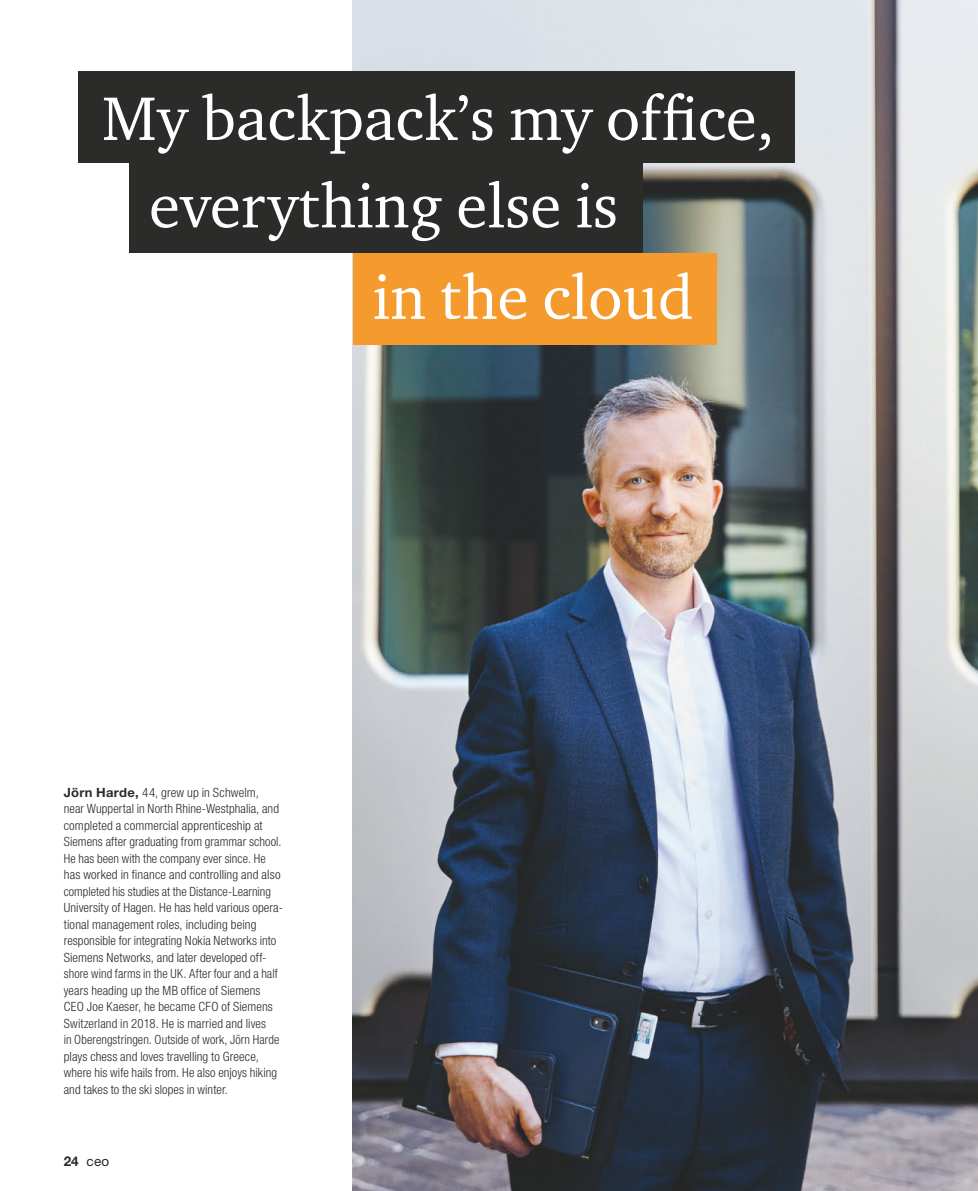
<style>
.page{position:relative;width:978px;height:1191px;background:#fff}
.page>*{position:absolute;margin:0;border:0;box-sizing:border-box;transform-origin:0 0}
.t1{font:63px/87.4px "ITC Charter Com";color:#fff}
.t2{font:13.5px "Helvetica Neue LT Std";color:#2b2b29}
.t3{font:300 condensed 12.75px/16.5px "Helvetica Neue LT Std";letter-spacing:.01em;color:#2b2b29}
.s1{font-weight:700;font-stretch:normal}
.s2{font-weight:700}
</style>
<div class="page">
<img style="left:353px;top:0;width:625px;height:1191px">
<div style="left:79px;top:71px;width:716px;height:92px;background:#2b2b29"></div>
<div style="left:129px;top:162px;width:513px;height:91px;background:#2b2b29"></div>
<div style="left:353px;top:253px;width:363px;height:91px;background:#f59a2d"></div>
<h1 class="t1" style="left:149px;top:74px;width:627px;text-indent:-47px">My backpack’s my office, everything else is</h1>
<h1 class="t1" style="left:372px;top:253px;width:323px">in the cloud</h1>
<p class="t3" style="left:64px;top:783px;width:221px"><span class="s1">Jörn Harde,</span> 44, grew up in Schwelm,<br>near Wuppertal in North Rhine-Westphalia, and completed a commercial apprenticeship at Siemens after graduating from grammar school.<br>He has been with the company ever since. He has worked in finance and controlling and also completed his studies at the Distance-Learning University of Hagen. He has held various opera&shy;tional management roles, including being responsible for integrating Nokia Networks into Siemens Networks, and later developed off&shy;shore wind farms in the UK. After four and a half years heading up the MB office of Siemens CEO Joe Kaeser, he became CFO of Siemens Switzerland in 2018. He is married and lives<br>in Oberengstringen. Outside of work, Jörn Harde plays chess and loves travelling to Greece, where his wife hails from. He also enjoys hiking and takes to the ski slopes in winter.</p>
<p class="t2" style="left:64px;top:1153px;width:47px"><span class="s2">24</span> ceo</p>
</div>
